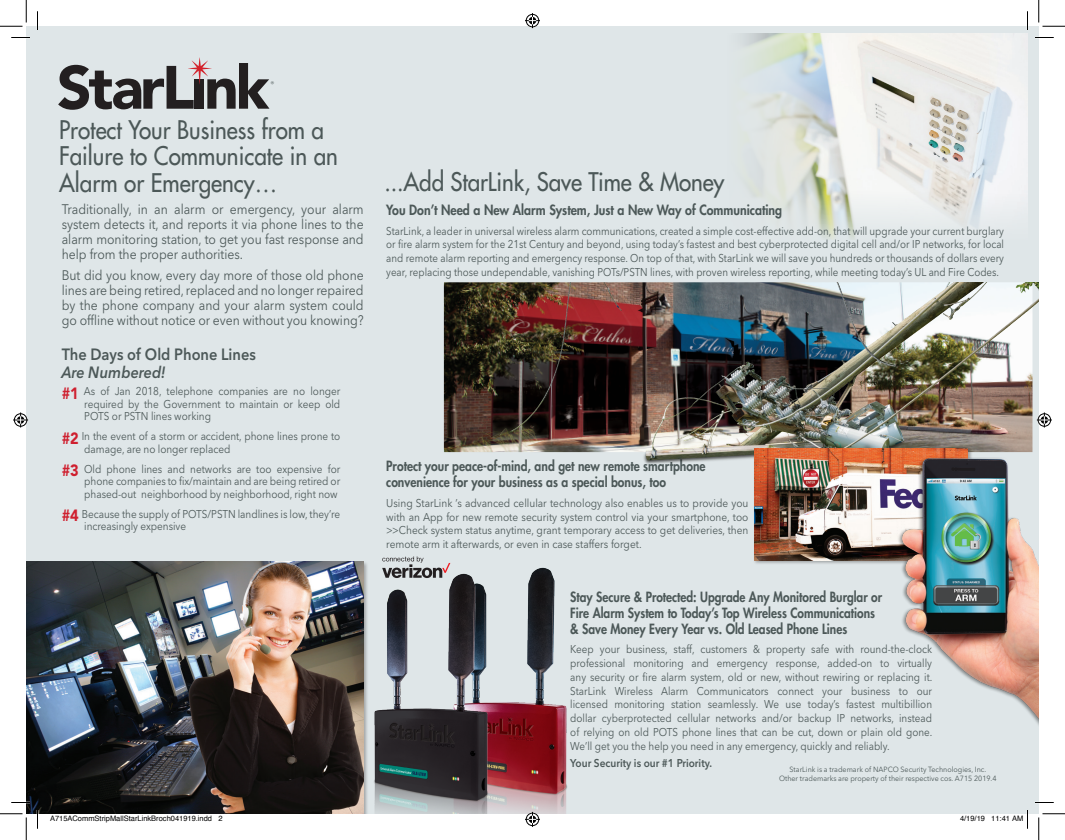
<style>
.page{position:relative;width:1065px;height:840px;background:#fff}
.page>*{position:absolute;margin:0;border:0;box-sizing:border-box;transform-origin:0 0}
.t1{font:500 25px/26.2px "Futura Std";color:#4c5858;scale:.9 1}
.t2{font:600 16.25px "Avenir Next LT Pro";color:#4c5858;scale:.9 1}
.t3{font:italic 600 16.25px "Avenir Next LT Pro";color:#4c5858;scale:.9 1}
.t4{font:13.75px/15px "Avenir Next LT Pro";color:#4c5858;text-align:justify;scale:.89 1}
.t5{font:800 13.75px/16.2px "Futura Std";color:#4c5858;scale:.87 1}
.t6{font:800 13.75px/16.2px "Futura Std";color:#4c5858;scale:.88 1}
.t7{font:800 13.75px "Futura Std";color:#4c5858;scale:.9 1}
.t8{font:11.25px/13.8px "Avenir Next LT Pro";letter-spacing:-.005em;color:#4c5858;text-align:justify;scale:.88 1}
.t9{font:11.25px/13.8px "Avenir Next LT Pro";letter-spacing:-.005em;color:#4c5858;text-align:justify;scale:.87 1}
.t10{font:11.25px/12.5px "Avenir Next LT Pro";letter-spacing:-.005em;color:#4c5858;text-align:justify;scale:.89 1}
.t11{font:11.25px/13.8px "Avenir Next LT Pro";letter-spacing:-.005em;color:#4c5858;text-align:justify;scale:.9 1}
.t12{font:600 11.25px "Avenir Next LT Pro";color:#4c5858;scale:.9 1}
.t13{font:7.5px/8.8px "Avenir Next LT Pro";color:#4c5858;text-align:center;scale:.95 1}
.t14{font:7.5px "Helvetica";color:#000}
.t15{font:6.5px "Avenir Next LT Pro";color:#4c5858}
.s1{font-family:"Avenir LT Std";font-weight:900;font-size:16.25px;color:#cf202f}
</style>
<div class="page">
<div style="left:26px;top:26px;width:1013px;height:788px;background:#dfe6e8"></div>
<div style="left:26px;top:561px;width:343px;height:253px;background:#231f20;opacity:.35"></div>
<img style="left:26px;top:562px;width:337px;height:252px">
<img style="left:744px;top:34px;width:283px;height:205px">
<svg style="left:58px;top:57px;width:212px;height:53px"></svg>
<img style="left:444px;top:282px;width:37px;height:170px">
<img style="left:481px;top:282px;width:558px;height:182px">
<div style="left:753px;top:448px;width:220px;height:117px;background:#231f20;opacity:.35"></div>
<img style="left:754px;top:449px;width:214px;height:111px">
<img style="left:883px;top:457px;width:156px;height:268px">
<img style="left:489px;top:567px;width:78px;height:247px">
<img style="left:374px;top:573px;width:115px;height:241px">
<svg style="left:382px;top:556px;width:68px;height:22px"></svg>
<svg style="left:11px;top:37px;width:19px;height:1px"></svg>
<svg style="left:1035px;top:37px;width:19px;height:1px"></svg>
<svg style="left:11px;top:802px;width:19px;height:1px"></svg>
<svg style="left:1035px;top:802px;width:19px;height:1px"></svg>
<svg style="left:37px;top:11px;width:1px;height:19px"></svg>
<svg style="left:37px;top:810px;width:1px;height:19px"></svg>
<svg style="left:1027px;top:11px;width:1px;height:19px"></svg>
<svg style="left:0;top:0;width:27px;height:27px"></svg>
<svg style="left:0;top:814px;width:27px;height:26px"></svg>
<svg style="left:1039px;top:0;width:26px;height:27px"></svg>
<svg style="left:1039px;top:814px;width:26px;height:26px"></svg>
<svg style="left:525px;top:13px;width:15px;height:15px"></svg>
<svg style="left:525px;top:812px;width:15px;height:15px"></svg>
<svg style="left:13px;top:412px;width:15px;height:16px"></svg>
<svg style="left:1037px;top:412px;width:15px;height:16px"></svg>
<svg style="left:1027px;top:810px;width:1px;height:19px"></svg>
<p class="t15" style="left:271px;top:80px;width:5px">®</p>
<h1 class="t1" style="left:59px;top:117px;width:311px">Protect Your Business from a<br>Failure to Communicate in an<br>Alarm or Emergency…</h1>
<p class="t4" style="left:62px;top:202px;width:341px">Traditionally, in an alarm or emergency, your alarm system detects it, and reports it via phone lines to the alarm monitoring station, to get you fast response and help from the proper authorities.</p>
<p class="t4" style="left:62px;top:268px;width:341px">But did you know, every day more of those old phone lines are being retired, replaced and no longer repaired by the phone company and your alarm system could go offline without notice or even without you knowing?</p>
<h2 class="t2" style="left:62px;top:345px;width:217px">The Days of Old Phone Lines</h2>
<h2 class="t3" style="left:62px;top:362px;width:117px">Are Numbered!</h2>
<p class="t10" style="left:84px;top:385px;width:289px;text-indent:-23px"><span class="s1">#1</span> As of Jan 2018, telephone companies are no longer required by the Government to maintain or keep old POTS or PSTN lines working</p>
<p class="t10" style="left:84px;top:430px;width:289px;text-indent:-23px"><span class="s1">#2</span> In the event of a storm or accident, phone lines prone to damage, are no longer replaced</p>
<p class="t10" style="left:84px;top:462px;width:289px;text-indent:-23px"><span class="s1">#3</span> Old phone lines and networks are too expensive for phone companies to fix/maintain and are being retired or phased-out neighborhood by neighborhood, right now</p>
<p class="t10" style="left:84px;top:507px;width:289px;text-indent:-22px"><span class="s1">#4</span> Because the supply of POTS/PSTN landlines is low, they’re increasingly expensive</p>
<h1 class="t1" style="left:384px;top:169px;width:379px">...Add StarLink, Save Time &amp; Money</h1>
<p class="t7" style="left:386px;top:202px;width:441px">You Don’t Need a New Alarm System, Just a New Way of Communicating</p>
<p class="t9" style="left:386px;top:224px;width:712px">StarLink, a leader in universal wireless alarm communications, created a simple cost-effective add-on, that will upgrade your current burglary or fire alarm system for the 21st Century and beyond, using today’s fastest and best cyberprotected digital cell and/or IP networks, for local and remote alarm reporting and emergency response. On top of that, with StarLink we will save you hundreds or thousands of dollars every year, replacing those undependable, vanishing POTs/PSTN lines, with proven wireless reporting, while meeting today’s UL and Fire Codes.</p>
<p class="t6" style="left:386px;top:458px;width:364px">Protect your peace-of-mind, and get new remote smartphone convenience for your business as a special bonus, too</p>
<p class="t11" style="left:386px;top:496px;width:404px">Using StarLink ’s advanced cellular technology also enables us to provide you with an App for new remote security system control via your smartphone, too &gt;&gt;Check system status anytime, grant temporary access to get deliveries, then remote arm it afterwards, or even in case staffers forget.</p>
<p class="t5" style="left:570px;top:588px;width:360px">Stay Secure &amp; Protected: Upgrade Any Monitored Burglar or<br>Fire Alarm System to Today’s Top Wireless Communications &amp; Save Money Every Year vs. Old Leased Phone Lines</p>
<p class="t8" style="left:570px;top:643px;width:413px">Keep your business, staff, customers &amp; property safe with round-the-clock professional monitoring and emergency response, added-on to virtually any security or fire alarm system, old or new, without rewiring or replacing it.<br>StarLink Wireless Alarm Communicators connect your business to our licensed monitoring station seamlessly. We use today’s fastest multibillion dollar cyberprotected cellular networks and/or backup IP networks, instead of relying on old POTS phone lines that can be cut, down or plain old gone.<br>We’ll get you the help you need in any emergency, quickly and reliably.</p>
<p class="t12" style="left:570px;top:756px;width:159px">Your Security is our #1 Priority.</p>
<p class="t13" style="left:779px;top:765px;width:230px">StarLink is a trademark of NAPCO Security Technologies, Inc.<br>Other trademarks are property of their respective cos. A715 2019.4</p>
<p class="t14" style="left:50px;top:813px;width:174px">A715ACommStripMallStarLinkBroch041919.indd 2</p>
<p class="t14" style="left:960px;top:813px;width:65px">4/19/19 11:41 AM</p>
</div>
